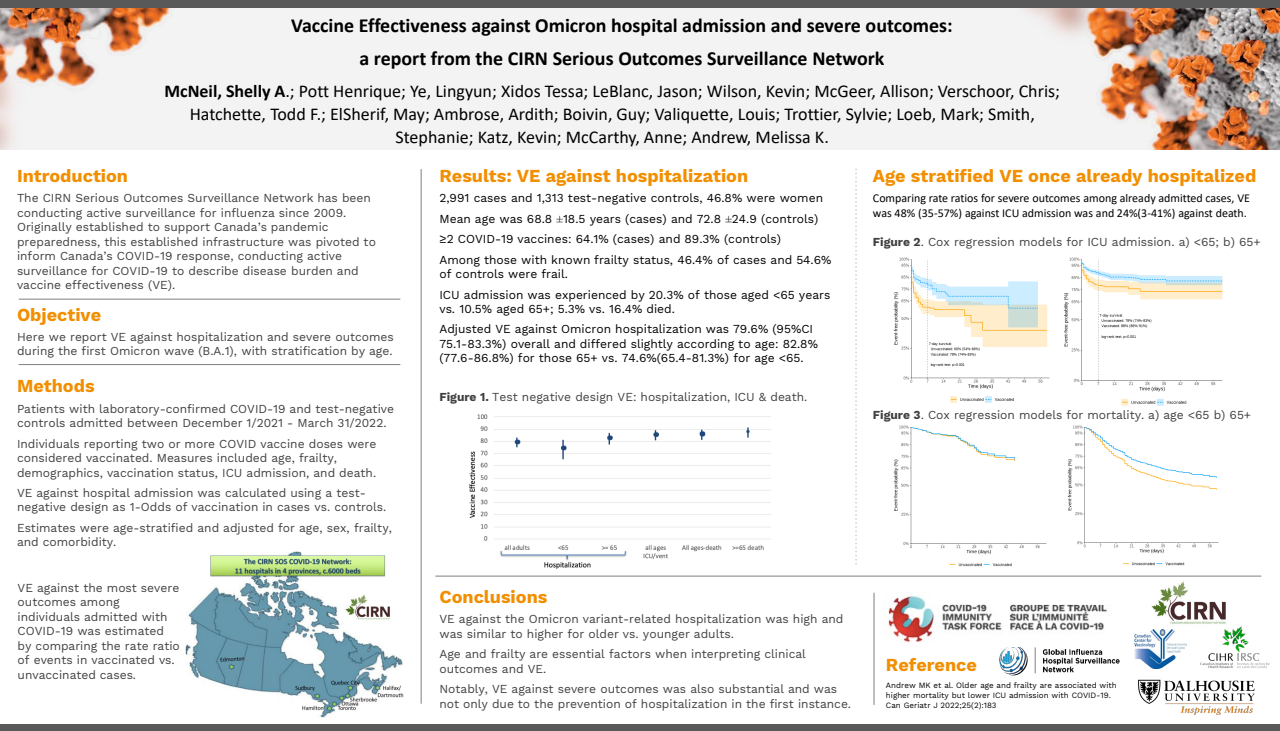
<style>
.page{position:relative;width:1280px;height:731px;background:#fff}
.page>*{position:absolute;margin:0;border:0;box-sizing:border-box;transform-origin:0 0}
.t1{font:700 20px "Calibri";color:#000}
.t2{font:18px/23.1px "Calibri";color:#000;text-align:center}
.t3{font:700 18px "Work Sans";color:#f18f01}
.t4{font:12px/14.4px "Work Sans";color:#404040}
.t5{font:12px/14.4px "Work Sans";color:#000}
.t6{font:12px/14.4px "Calibri";color:#000}
.t7{font:8px/9.6px "Work Sans";color:#000}
.s1{font-weight:700}
.s2{font-family:"Times New Roman"}
</style>
<div class="page">
<img style="left:0;top:7px;width:1280px;height:142px">
<div style="left:0;top:724px;width:1280px;height:6px;background:#595959"></div>
<div style="left:0;top:0;width:1280px;height:7px;background:#595959"></div>
<hr style="left:421px;top:169px;width:1px;height:533px;background:#7f7f7f">
<hr style="left:874px;top:592px;width:1px;height:112px;background:#7f7f7f">
<svg style="left:855px;top:169px;width:2px;height:396px"></svg>
<hr style="left:436px;top:575px;width:825px;height:1px;background:#7f7f7f">
<hr style="left:19px;top:364px;width:381px;height:1px;background:#7f7f7f">
<hr style="left:19px;top:299px;width:381px;height:1px;background:#7f7f7f">
<img style="left:185px;top:551px;width:219px;height:166px">
<img style="left:1151px;top:581px;width:75px;height:43px">
<img style="left:1134px;top:629px;width:52px;height:38px">
<img style="left:1138px;top:679px;width:117px;height:36px">
<img style="left:999px;top:647px;width:121px;height:29px">
<img style="left:1198px;top:623px;width:72px;height:45px">
<img style="left:893px;top:257px;width:157px;height:146px">
<img style="left:1064px;top:257px;width:159px;height:149px">
<img style="left:893px;top:425px;width:154px;height:142px">
<img style="left:1067px;top:425px;width:152px;height:141px">
<img style="left:469px;top:414px;width:302px;height:155px">
<img style="left:888px;top:596px;width:219px;height:47px">
<p class="t1" style="left:291px;top:11px;width:663px">Vaccine Effectiveness against Omicron hospital admission and severe outcomes:</p>
<p class="t1" style="left:359px;top:44px;width:526px">a report from the CIRN Serious Outcomes Surveillance Network</p>
<p class="t2" style="left:164px;top:78px;width:897px"><span class="s1">McNeil, Shelly A</span>.; Pott Henrique; Ye, Lingyun; Xidos Tessa; LeBlanc, Jason; Wilson, Kevin; McGeer, Allison; Verschoor, Chris;<br>Hatchette, Todd F.; ElSherif, May; Ambrose, Ardith; Boivin, Guy; Valiquette, Louis; Trottier, Sylvie; Loeb, Mark; Smith,<br>Stephanie; Katz, Kevin; McCarthy, Anne; Andrew, Melissa K.</p>
<p class="t3" style="left:17px;top:165px;width:113px">Introduction</p>
<p class="t4" style="left:17px;top:191px;width:360px">The CIRN Serious Outcomes Surveillance Network has been conducting active surveillance for influenza since 2009.<br>Originally established to support Canada’s pandemic preparedness, this established infrastructure was pivoted to inform Canada’s COVID-19 response, conducting active surveillance for COVID-19 to describe disease burden and vaccine effectiveness (VE).</p>
<p class="t3" style="left:17px;top:304px;width:86px">Objective</p>
<p class="t4" style="left:17px;top:330px;width:378px">Here we report VE against hospitalization and severe outcomes during the first Omicron wave (B.A.1), with stratification by age.</p>
<p class="t3" style="left:17px;top:375px;width:79px">Methods</p>
<p class="t4" style="left:17px;top:402px;width:379px">Patients with laboratory-confirmed COVID-19 and test-negative controls admitted between December 1/2021 - March 31/2022.</p>
<p class="t4" style="left:17px;top:436px;width:361px">Individuals reporting two or more COVID vaccine doses were considered vaccinated. Measures included age, frailty, demographics, vaccination status, ICU admission, and death.</p>
<p class="t4" style="left:17px;top:486px;width:371px">VE against hospital admission was calculated using a test&shy;negative design as 1-Odds of vaccination in cases vs. controls.</p>
<p class="t4" style="left:17px;top:520px;width:376px">Estimates were age-stratified and adjusted for age, sex, frailty, and comorbidity.</p>
<p class="t4" style="left:18px;top:580px;width:164px">VE against the most severe outcomes among individuals admitted with<br>COVID-19 was estimated by comparing the rate ratio of events in vaccinated vs. unvaccinated cases.</p>
<p class="t3" style="left:439px;top:165px;width:310px">Results: VE against hospitalization</p>
<p class="t3" style="left:873px;top:165px;width:385px">Age stratified VE once already hospitalized</p>
<p class="t5" style="left:439px;top:191px;width:385px">2,991 cases and 1,313 test-negative controls, 46.8% were women</p>
<p class="t5" style="left:439px;top:212px;width:380px">Mean age was 68.8 <span class="s2">±</span>18.5 years (cases) and 72.8 <span class="s2">±</span>24.9 (controls)</p>
<p class="t5" style="left:439px;top:232px;width:343px">≥2 COVID-19 vaccines: 64.1% (cases) and 89.3% (controls)</p>
<p class="t5" style="left:439px;top:253px;width:394px">Among those with known frailty status, 46.4% of cases and 54.6% of controls were frail.</p>
<p class="t5" style="left:439px;top:287px;width:392px">ICU admission was experienced by 20.3% of those aged &lt;65 years vs. 10.5% aged 65+; 5.3% vs. 16.4% died.</p>
<p class="t5" style="left:439px;top:322px;width:380px">Adjusted VE against Omicron hospitalization was 79.6% (95%CI<br>75.1-83.3%) overall and differed slightly according to age: 82.8% (77.6-86.8%) for those 65+ vs. 74.6%(65.4-81.3%) for age &lt;65.</p>
<p class="t6" style="left:873px;top:190px;width:379px">Comparing rate ratios for severe outcomes among already admitted cases, VE was 48% (35-57%) against ICU admission was and 24%(3-41%) against death.</p>
<p class="t4" style="left:873px;top:235px;width:389px"><span class="s1">Figure 2</span>. Cox regression models for ICU admission. a) &lt;65; b) 65+</p>
<p class="t4" style="left:439px;top:390px;width:369px"><span class="s1">Figure 1.</span> Test negative design VE: hospitalization, ICU &amp; death.</p>
<p class="t4" style="left:873px;top:408px;width:380px"><span class="s1">Figure 3</span>. Cox regression models for mortality. a) age &lt;65 b) 65+</p>
<p class="t3" style="left:439px;top:586px;width:109px">Conclusions</p>
<p class="t4" style="left:439px;top:612px;width:406px">VE against the Omicron variant-related hospitalization was high and was similar to higher for older vs. younger adults.</p>
<p class="t4" style="left:439px;top:647px;width:368px">Age and frailty are essential factors when interpreting clinical outcomes and VE.</p>
<p class="t4" style="left:439px;top:681px;width:413px">Notably, VE against severe outcomes was also substantial and was not only due to the prevention of hospitalization in the first instance.</p>
<p class="t3" style="left:886px;top:654px;width:93px">Reference</p>
<p class="t7" style="left:886px;top:680px;width:232px">Andrew MK et al. Older age and frailty are associated with higher mortality but lower ICU admission with COVID-19.<br>Can Geriatr J 2022;25(2):183</p>
</div>
